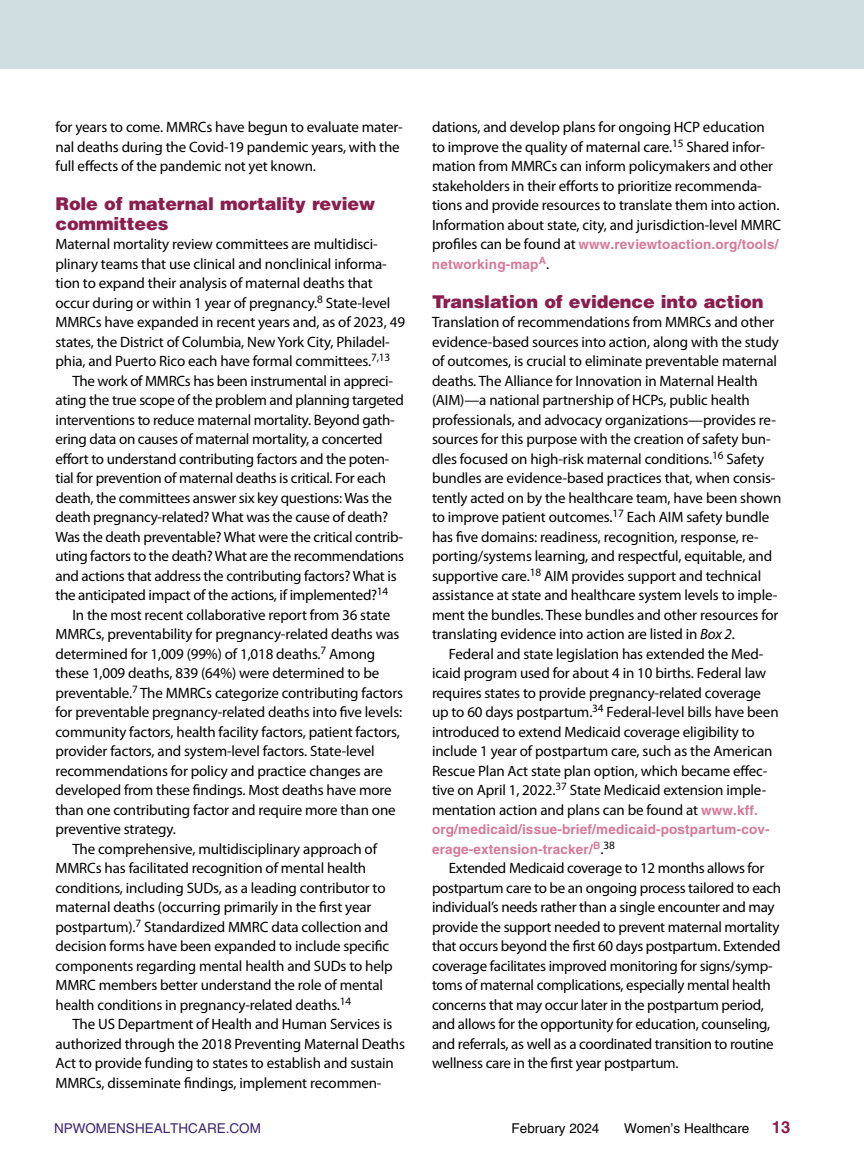
<style>
.page{position:relative;width:864px;height:1175px;background:#fff}
.page>*{position:absolute;margin:0;border:0;box-sizing:border-box;transform-origin:0 0}
.t1{font:900 17.7px/19.5px "Helvetica LT Std";letter-spacing:-.01em;color:#8a1e4f}
.t2{font:700 16.65px "Helvetica LT Std";color:#8a1e4f}
.t3{font:15px/19.5px "Myriad Pro";letter-spacing:-.01em;color:#000}
.t4{font:700 13.5px/19.5px "Helvetica LT Std";letter-spacing:.015em;color:#d67898}
.t5{font:13.5px "Helvetica LT Std";color:#000}
.t6{font:13.5px "Helvetica LT Std";color:#3d2570}
.t7{font:13.5px "Helvetica LT Std";color:#3d2570}
.s1{font-family:"Myriad Pro";font-weight:400;font-size:15px;color:#000}
.s2{font-style:italic}
.s3{font-family:"Helvetica LT Std";font-weight:700;font-size:13.5px;color:#d67898}
.s4{font-style:inherit}
</style>
<div class="page">
<div style="left:0;top:0;width:864px;height:69px;background:#cfdee1"></div>
<p class="t3" style="left:56px;top:118px;width:349px">for years to come. MMRCs have begun to evaluate mater&shy;nal deaths during the Covid-19 pandemic years, with the full effects of the pandemic not yet known.</p>
<p class="t1" style="left:56px;top:193px;width:322px">Role of maternal mortality review committees</p>
<p class="t3" style="left:56px;top:235px;width:324px">Maternal mortality review committees are multidisci-</p>
<p class="t3" style="left:56px;top:254px;width:333px">plinary teams that use clinical and nonclinical informa-</p>
<p class="t3" style="left:56px;top:274px;width:319px">tion to expand their analysis of maternal deaths that</p>
<p class="t3" style="left:56px;top:293px;width:337px">occur during or within 1 year of pregnancy.<sup>8</sup> State-level</p>
<p class="t3" style="left:55px;top:313px;width:351px">MMRCs have expanded in recent years and, as of 2023, 49</p>
<p class="t3" style="left:55px;top:332px;width:336px">states, the District of Columbia, New York City, Philadel-</p>
<p class="t3" style="left:55px;top:352px;width:336px">phia, and Puerto Rico each have formal committees.<sup>7,13</sup></p>
<p class="t3" style="left:72px;top:371px;width:322px">The work of MMRCs has been instrumental in appreci-</p>
<p class="t3" style="left:55px;top:391px;width:350px">ating the true scope of the problem and planning targeted</p>
<p class="t3" style="left:55px;top:410px;width:341px">interventions to reduce maternal mortality. Beyond gath-</p>
<p class="t3" style="left:55px;top:430px;width:329px">ering data on causes of maternal mortality, a concerted</p>
<p class="t3" style="left:55px;top:449px;width:336px">effort to understand contributing factors and the poten-</p>
<p class="t3" style="left:55px;top:469px;width:332px">tial for prevention of maternal deaths is critical. For each</p>
<p class="t3" style="left:55px;top:488px;width:338px">death, the committees answer six key questions: Was the</p>
<p class="t3" style="left:55px;top:508px;width:334px">death pregnancy-related? What was the cause of death?</p>
<p class="t3" style="left:55px;top:527px;width:349px">Was the death preventable? What were the critical contrib-</p>
<p class="t3" style="left:55px;top:547px;width:350px">uting factors to the death? What are the recommendations</p>
<p class="t3" style="left:55px;top:566px;width:343px">and actions that address the contributing factors? What is</p>
<p class="t3" style="left:55px;top:586px;width:334px">the anticipated impact of the actions, if implemented?<sup>14</sup></p>
<p class="t3" style="left:72px;top:605px;width:319px">In the most recent collaborative report from 36 state</p>
<p class="t3" style="left:56px;top:625px;width:346px">MMRCs, preventability for pregnancy-related deaths was</p>
<p class="t3" style="left:56px;top:644px;width:321px">determined for 1,009 (99%) of 1,018 deaths.<sup>7</sup> Among</p>
<p class="t3" style="left:55px;top:664px;width:325px">these 1,009 deaths, 839 (64%) were determined to be</p>
<p class="t3" style="left:55px;top:683px;width:349px">preventable.<sup>7</sup> The MMRCs categorize contributing factors</p>
<p class="t3" style="left:56px;top:703px;width:348px">for preventable pregnancy-related deaths into five levels:</p>
<p class="t3" style="left:56px;top:722px;width:346px">community factors, health facility factors, patient factors,</p>
<p class="t3" style="left:56px;top:742px;width:321px">provider factors, and system-level factors. State-level</p>
<p class="t3" style="left:56px;top:761px;width:329px">recommendations for policy and practice changes are</p>
<p class="t3" style="left:56px;top:781px;width:338px">developed from these findings. Most deaths have more</p>
<p class="t3" style="left:56px;top:800px;width:342px">than one contributing factor and require more than one</p>
<p class="t3" style="left:56px;top:820px;width:122px">preventive strategy.</p>
<p class="t3" style="left:72px;top:839px;width:306px">The comprehensive, multidisciplinary approach of</p>
<p class="t3" style="left:56px;top:859px;width:312px">MMRCs has facilitated recognition of mental health</p>
<p class="t3" style="left:56px;top:878px;width:332px">conditions, including SUDs, as a leading contributor to</p>
<p class="t3" style="left:56px;top:898px;width:317px">maternal deaths (occurring primarily in the first year</p>
<p class="t3" style="left:56px;top:917px;width:334px">postpartum).<sup>7</sup> Standardized MMRC data collection and</p>
<p class="t3" style="left:56px;top:937px;width:335px">decision forms have been expanded to include specific</p>
<p class="t3" style="left:56px;top:956px;width:339px">components regarding mental health and SUDs to help</p>
<p class="t3" style="left:56px;top:976px;width:329px">MMRC members better understand the role of mental</p>
<p class="t3" style="left:56px;top:995px;width:297px">health conditions in pregnancy-related deaths.<sup>14</sup></p>
<p class="t3" style="left:72px;top:1015px;width:321px">The US Department of Health and Human Services is</p>
<p class="t3" style="left:56px;top:1034px;width:351px">authorized through the 2018 Preventing Maternal Deaths</p>
<p class="t3" style="left:56px;top:1054px;width:340px">Act to provide funding to states to establish and sustain</p>
<p class="t3" style="left:56px;top:1073px;width:328px">MMRCs, disseminate findings, implement recommen-</p>
<p class="t3" style="left:432px;top:118px;width:351px">dations, and develop plans for ongoing HCP education to improve the quality of maternal care.<sup>15</sup> Shared infor&shy;mation from MMRCs can inform policymakers and other stakeholders in their efforts to prioritize recommenda&shy;tions and provide resources to translate them into action.<br>Information about state, city, and jurisdiction-level MMRC</p>
<p class="t4" style="left:432px;top:234px;width:348px"><span class="s1">profiles can be found at</span> www.reviewtoaction.org/tools/ networking-map<sup>A</sup><span class="s1">.</span></p>
<p class="t1" style="left:432px;top:291px;width:333px">Translation of evidence into action</p>
<p class="t3" style="left:432px;top:313px;width:351px">Translation of recommendations from MMRCs and other evidence-based sources into action, along with the study of outcomes, is crucial to eliminate preventable maternal deaths. The Alliance for Innovation in Maternal Health (AIM)—a national partnership of HCPs, public health professionals, and advocacy organizations—provides re&shy;sources for this purpose with the creation of safety bun&shy;dles focused on high-risk maternal conditions.<sup>16</sup> Safety bundles are evidence-based practices that, when consis&shy;tently acted on by the healthcare team, have been shown to improve patient outcomes.<sup>17</sup> Each AIM safety bundle has five domains: readiness, recognition, response, re&shy;porting/systems learning, and respectful, equitable, and supportive care.<sup>18</sup> AIM provides support and technical assistance at state and healthcare system levels to imple&shy;ment the bundles. These bundles and other resources for translating evidence into action are listed in <span class="s2">Box 2</span>.</p>
<p class="t3" style="left:432px;top:644px;width:348px;text-indent:17px">Federal and state legislation has extended the Med&shy;icaid program used for about 4 in 10 births. Federal law requires states to provide pregnancy-related coverage up to 60 days postpartum.<sup>34</sup> Federal-level bills have been introduced to extend Medicaid coverage eligibility to include 1 year of postpartum care, such as the American Rescue Plan Act state plan option, which became effec&shy;tive on April 1, 2022.<sup>37</sup> State Medicaid extension imple&shy;mentation action and plans can be found at <span class="s3">www.kff.</span></p>
<p class="t4" style="left:432px;top:819px;width:339px">org/medicaid/issue-brief/medicaid-postpartum-cov&shy;erage-extension-tracker/<sup>B</sup><span class="s1">.</span><sup>38</sup></p>
<p class="t3" style="left:432px;top:859px;width:351px;text-indent:17px">Extended Medicaid coverage to 12 months allows for postpartum care to be an ongoing process tailored to each individual’s needs rather than a single encounter and may provide the support needed to prevent maternal mortality that occurs beyond the first 60 days postpartum. Extended coverage facilitates improved monitoring for signs/symp&shy;toms of maternal complications, especially mental health concerns that may occur later in the postpartum period, and allows for the opportunity for education, counseling, and referrals, as well as a coordinated transition to routine wellness care in the first year postpartum.</p>
<p class="t6" style="left:54px;top:1120px;width:42px"><span class="s4">NP</span>WOMENSHEALTHCARE</p>
<p class="t7" style="left:226px;top:1120px;width:37px">.COM</p>
<p class="t5" style="left:512px;top:1120px;width:89px">February 2024</p>
<p class="t5" style="left:624px;top:1120px;width:127px">Women’s Healthcare</p>
<p class="t2" style="left:772px;top:1116px;width:20px">13</p>
</div>
